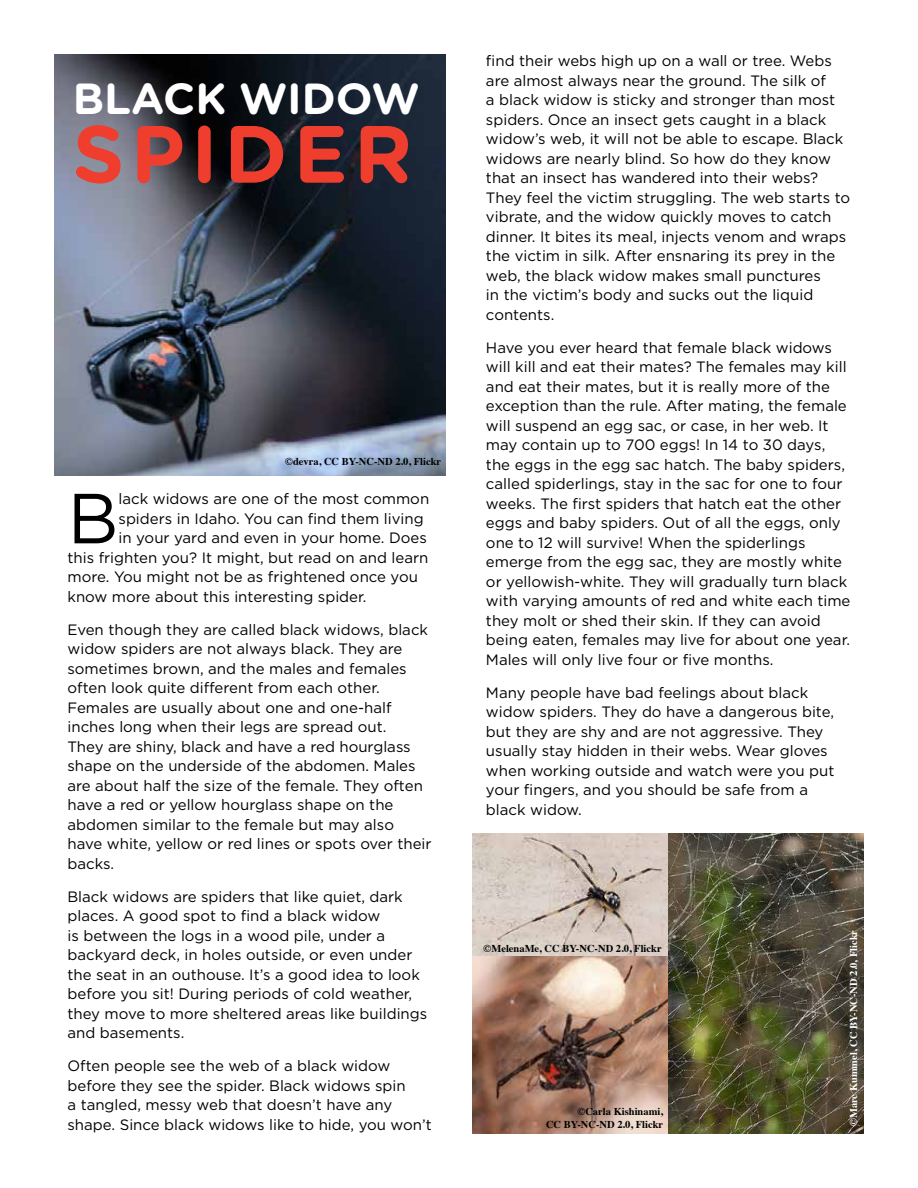
<style>
.page{position:relative;width:918px;height:1188px;background:#fff}
.page>*{position:absolute;margin:0;border:0;box-sizing:border-box;transform-origin:0 0}
.t1{font:700 81px "Gotham Rounded";letter-spacing:.075em;color:#ef3e2d}
.t2{font:70.65px "Gotham";color:#000}
.t3{font:700 43.5px "Gotham Rounded";color:#fff}
.t4{font:15px/19.5px "Gotham";color:#000}
.t5{font:700 10.5px/12.6px "Times";color:#000;text-align:right}
.t6{font:700 10.5px "Times";color:#fff}
</style>
<div class="page">
<img style="left:54px;top:54px;width:392px;height:421px">
<img style="left:472px;top:834px;width:392px;height:300px">
<h3 class="t3" style="left:73px;top:67px;width:348px">BLACK WIDOW</h3>
<h1 class="t1" style="left:73px;top:95px;width:341px">SPIDER</h1>
<p class="t5" style="left:285px;top:454px;width:157px">©devra, CC BY-NC-ND 2.0, Flickr</p>
<h2 class="t2" style="left:68px;top:473px;width:53px">B</h2>
<p class="t4" style="left:119px;top:489px;width:312px">lack widows are one of the most common</p>
<p class="t4" style="left:119px;top:508px;width:307px">spiders in Idaho. You can find them living</p>
<p class="t4" style="left:119px;top:528px;width:310px">in your yard and even in your home. Does</p>
<p class="t4" style="left:67px;top:547px;width:362px">this frighten you? It might, but read on and learn</p>
<p class="t4" style="left:67px;top:567px;width:352px">more. You might not be as frightened once you</p>
<p class="t4" style="left:67px;top:586px;width:301px">know more about this interesting spider.</p>
<p class="t4" style="left:67px;top:619px;width:366px">Even though they are called black widows, black widow spiders are not always black. They are sometimes brown, and the males and females often look quite different from each other.<br>Females are usually about one and one-half inches long when their legs are spread out.<br>They are shiny, black and have a red hourglass shape on the underside of the abdomen. Males are about half the size of the female. They often have a red or yellow hourglass shape on the abdomen similar to the female but may also have white, yellow or red lines or spots over their backs.</p>
<p class="t4" style="left:67px;top:886px;width:361px">Black widows are spiders that like quiet, dark places. A good spot to find a black widow<br>is between the logs in a wood pile, under a backyard deck, in holes outside, or even under the seat in an outhouse. It’s a good idea to look before you sit! During periods of cold weather, they move to more sheltered areas like buildings and basements.</p>
<p class="t4" style="left:67px;top:1056px;width:366px">Often people see the web of a black widow before they see the spider. Black widows spin<br>a tangled, messy web that doesn’t have any shape. Since black widows like to hide, you won’t</p>
<p class="t4" style="left:486px;top:51px;width:366px">find their webs high up on a wall or tree. Webs are almost always near the ground. The silk of<br>a black widow is sticky and stronger than most spiders. Once an insect gets caught in a black widow’s web, it will not be able to escape. Black widows are nearly blind. So how do they know that an insect has wandered into their webs?<br>They feel the victim struggling. The web starts to vibrate, and the widow quickly moves to catch dinner. It bites its meal, injects venom and wraps the victim in silk. After ensnaring its prey in the web, the black widow makes small punctures<br>in the victim’s body and sucks out the liquid contents.</p>
<p class="t4" style="left:486px;top:337px;width:366px">Have you ever heard that female black widows will kill and eat their mates? The females may kill and eat their mates, but it is really more of the exception than the rule. After mating, the female will suspend an egg sac, or case, in her web. It may contain up to 700 eggs! In 14 to 30 days, the eggs in the egg sac hatch. The baby spiders, called spiderlings, stay in the sac for one to four weeks. The first spiders that hatch eat the other eggs and baby spiders. Out of all the eggs, only one to 12 will survive! When the spiderlings emerge from the egg sac, they are mostly white or yellowish-white. They will gradually turn black with varying amounts of red and white each time they molt or shed their skin. If they can avoid being eaten, females may live for about one year.<br>Males will only live four or five months.</p>
<p class="t4" style="left:486px;top:682px;width:350px">Many people have bad feelings about black widow spiders. They do have a dangerous bite, but they are shy and are not aggressive. They usually stay hidden in their webs. Wear gloves when working outside and watch were you put your fingers, and you should be safe from a black widow.</p>
<p class="t5" style="left:484px;top:941px;width:180px">©MelenaMe, CC BY-NC-ND 2.0, Flickr</p>
<p class="t5" style="left:546px;top:1105px;width:119px">©Carla Kishinami,<br>CC BY-NC-ND 2.0, Flickr</p>
<p class="t6" style="left:844px;top:1126px;width:198px;rotate:-90deg">©Marc Kummel, CC BY-NC-ND 2.0, Flickr</p>
</div>
